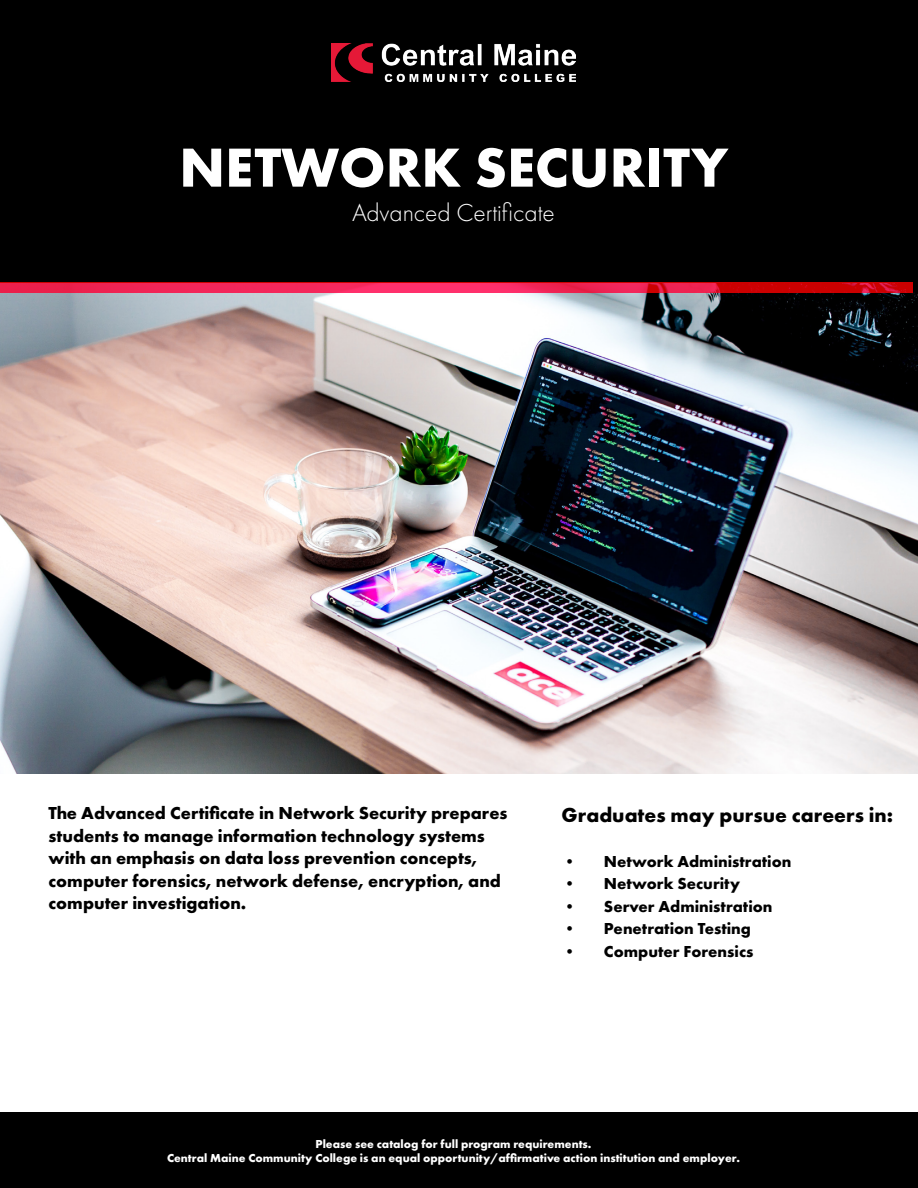
<style>
.page{position:relative;width:918px;height:1188px;background:#fff}
.page>*{position:absolute;margin:0;border:0;box-sizing:border-box;transform-origin:0 0}
.t1{font:700 57px "Futura PT";color:#fff}
.t2{font:300 25.5px "Futura PT";color:#fff}
.t3{font:700 21px "Futura PT";color:#000}
.t4{font:700 18px/22.5px "Futura PT";color:#000}
.t5{font:700 16.5px "Futura PT";color:#000}
.t6{font:700 12px/14.4px "Futura PT";color:#fff;text-align:center}
</style>
<div class="page">
<div style="left:0;top:1112px;width:918px;height:76px;background:#000"></div>
<img style="left:0;top:282px;width:918px;height:491px">
<div style="left:0;top:0;width:918px;height:282px;background:#000"></div>
<img style="left:332px;top:43px;width:243px;height:39px">
<svg style="left:0;top:282px;width:913px;height:11px"></svg>
<p class="t1" style="left:179px;top:131px;width:550px">NETWORK SECURITY</p>
<p class="t2" style="left:352px;top:198px;width:204px">Advanced Certificate</p>
<p class="t4" style="left:49px;top:802px;width:460px">The Advanced Certificate in Network Security prepares students to manage information technology systems with an emphasis on data loss prevention concepts, computer forensics, network defense, encryption, and computer investigation.</p>
<p class="t3" style="left:562px;top:801px;width:333px">Graduates may pursue careers in:</p>
<p class="t5" style="left:562px;top:850px;width:231px">• Network Administration</p>
<p class="t5" style="left:562px;top:873px;width:180px">• Network Security</p>
<p class="t5" style="left:562px;top:895px;width:212px">• Server Administration</p>
<p class="t5" style="left:562px;top:918px;width:191px">• Penetration Testing</p>
<p class="t5" style="left:562px;top:940px;width:193px">• Computer Forensics</p>
<p class="t6" style="left:167px;top:1136px;width:575px">Please see catalog for full program requirements.<br>Central Maine Community College is an equal opportunity/affirmative action institution and employer.</p>
</div>
